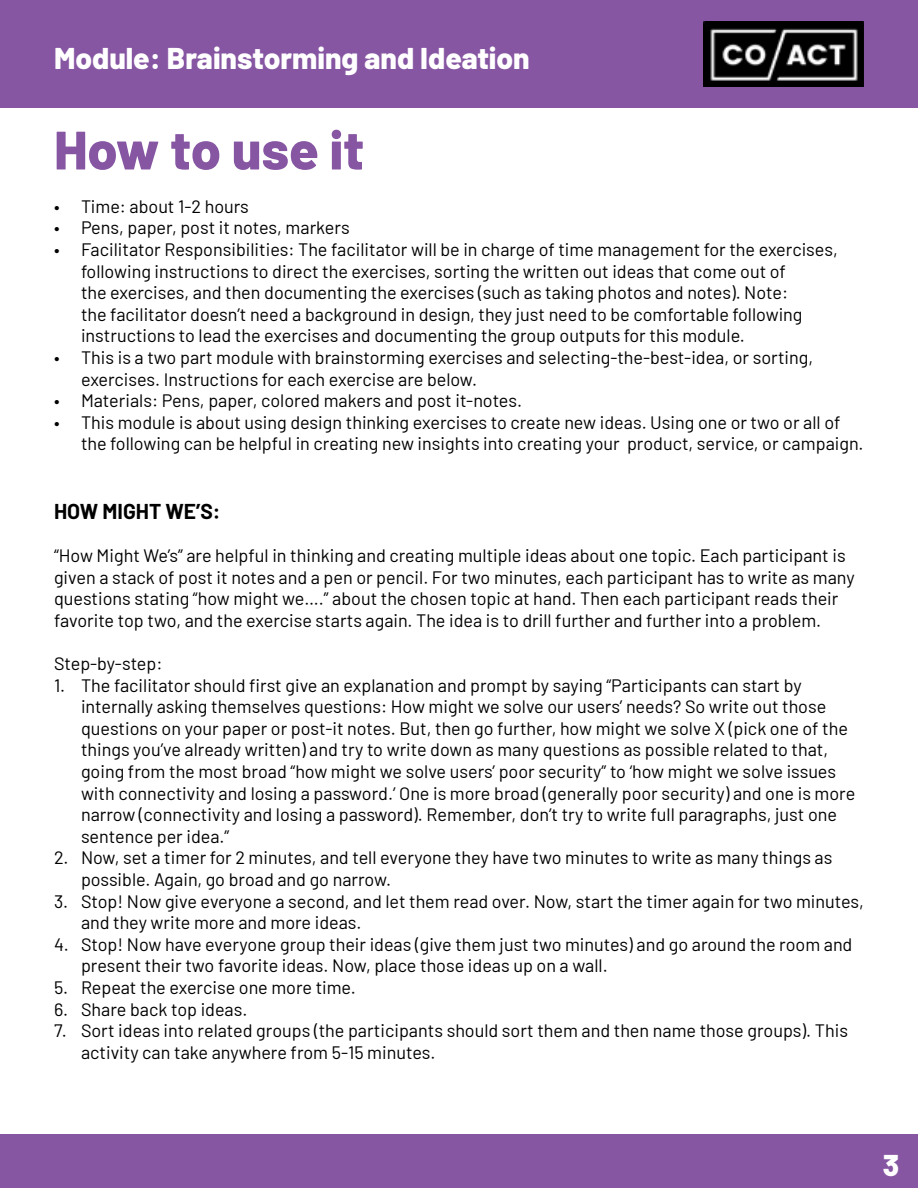
<style>
.page{position:relative;width:918px;height:1188px;background:#fff}
.page>*{position:absolute;margin:0;border:0;box-sizing:border-box;transform-origin:0 0}
.t1{font:800 54px "Barlow";color:#8756a3}
.t2{font:800 30px "Barlow";color:#fff}
.t3{font:700 21px "Barlow";color:#000}
.t4{font:18px/21.6px "Barlow";color:#000}
</style>
<div class="page">
<div style="left:0;top:0;width:918px;height:108px;background:#8756a3"></div>
<img style="left:704px;top:22px;width:160px;height:64px">
<div style="left:0;top:1134px;width:918px;height:54px;background:#8756a3"></div>
<h2 class="t2" style="left:54px;top:36px;width:477px">Module: Brainstorming and Ideation</h2>
<h1 class="t1" style="left:54px;top:110px;width:312px">How to use it</h1>
<p class="t4" style="left:54px;top:194px;width:196px">• Time: about 1-2 hours</p>
<p class="t4" style="left:54px;top:216px;width:297px">• Pens, paper, post it notes, markers</p>
<p class="t4" style="left:81px;top:237px;width:758px;text-indent:-27px">• Facilitator Responsibilities: The facilitator will be in charge of time management for the exercises, following instructions to direct the exercises, sorting the written out ideas that come out of<br>the exercises, and then documenting the exercises (such as taking photos and notes). Note:<br>the facilitator doesn’t need a background in design, they just need to be comfortable following instructions to lead the exercises and documenting the group outputs for this module.</p>
<p class="t4" style="left:81px;top:345px;width:734px;text-indent:-27px">• This is a two part module with brainstorming exercises and selecting-the-best-idea, or sorting, exercises. Instructions for each exercise are below.</p>
<p class="t4" style="left:54px;top:388px;width:470px">• Materials: Pens, paper, colored makers and post it-notes.</p>
<p class="t4" style="left:81px;top:410px;width:784px;text-indent:-27px">• This module is about using design thinking exercises to create new ideas. Using one or two or all of the following can be helpful in creating new insights into creating your product, service, or campaign.</p>
<p class="t3" style="left:54px;top:496px;width:168px">HOW MIGHT WE’S:</p>
<p class="t4" style="left:54px;top:543px;width:802px">“How Might We’s” are helpful in thinking and creating multiple ideas about one topic. Each participant is given a stack of post it notes and a pen or pencil. For two minutes, each participant has to write as many questions stating “how might we….” about the chosen topic at hand. Then each participant reads their favorite top two, and the exercise starts again. The idea is to drill further and further into a problem.</p>
<p class="t4" style="left:54px;top:651px;width:110px">Step-by-step:</p>
<p class="t4" style="left:81px;top:673px;width:776px;text-indent:-27px">1. The facilitator should first give an explanation and prompt by saying “Participants can start by internally asking themselves questions: How might we solve our users’ needs? So write out those questions on your paper or post-it notes. But, then go further, how might we solve X (pick one of the things you’ve already written) and try to write down as many questions as possible related to that, going from the most broad “how might we solve users’ poor security” to ‘how might we solve issues with connectivity and losing a password.’ One is more broad (generally poor security) and one is more narrow (connectivity and losing a password). Remember, don’t try to write full paragraphs, just one sentence per idea.”</p>
<p class="t4" style="left:81px;top:846px;width:753px;text-indent:-27px">2. Now, set a timer for 2 minutes, and tell everyone they have two minutes to write as many things as possible. Again, go broad and go narrow.</p>
<p class="t4" style="left:81px;top:889px;width:785px;text-indent:-27px">3. Stop! Now give everyone a second, and let them read over. Now, start the timer again for two minutes, and they write more and more ideas.</p>
<p class="t4" style="left:81px;top:932px;width:773px;text-indent:-27px">4. Stop! Now have everyone group their ideas (give them just two minutes) and go around the room and present their two favorite ideas. Now, place those ideas up on a wall.</p>
<p class="t4" style="left:54px;top:975px;width:303px">5. Repeat the exercise one more time.</p>
<p class="t4" style="left:54px;top:997px;width:195px">6. Share back top ideas.</p>
<p class="t4" style="left:81px;top:1018px;width:769px;text-indent:-27px">7. Sort ideas into related groups (the participants should sort them and then name those groups). This activity can take anywhere from 5-15 minutes.</p>
<h2 class="t2" style="left:883px;top:1143px;width:18px">3</h2>
</div>
